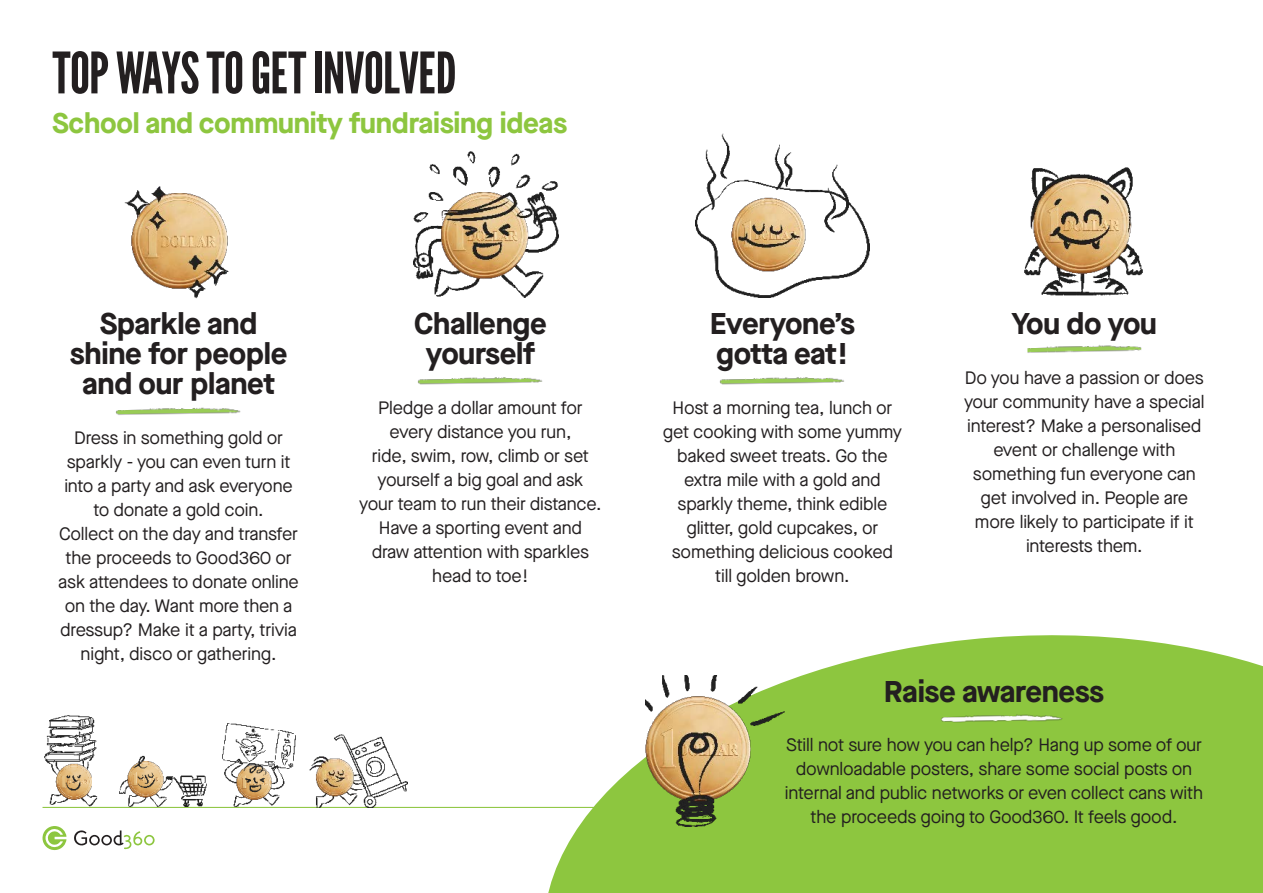
<style>
.page{position:relative;width:1263px;height:893px;background:#fff}
.page>*{position:absolute;margin:0;border:0;box-sizing:border-box;transform-origin:0 0}
.t1{font:57px "League Gothic";letter-spacing:-.02em;color:#231f20}
.t2{font:700 30px/30px "Maison Neue";letter-spacing:-.01em;color:#231f20;text-align:center}
.t3{font:700 28.5px "Maison Neue";letter-spacing:-.01em;color:#8dc63f}
.t4{font:18px/24px "Maison Neue";letter-spacing:-.01em;color:#231f20;text-align:center}
</style>
<div class="page">
<svg style="left:42px;top:826px;width:24px;height:25px"></svg>
<svg style="left:74px;top:830px;width:81px;height:19px"></svg>
<hr style="left:43px;top:807px;width:1177px;height:1px;background:#8dc63f">
<svg style="left:533px;top:635px;width:730px;height:258px;fill:#8dc63f"></svg>
<img style="left:222px;top:723px;width:73px;height:84px">
<img style="left:120px;top:755px;width:87px;height:52px">
<img style="left:44px;top:715px;width:55px;height:92px">
<img style="left:309px;top:735px;width:98px;height:72px">
<img style="left:646px;top:675px;width:138px;height:151px">
<img style="left:940px;top:712px;width:124px;height:15px">
<img style="left:115px;top:407px;width:126px;height:8px">
<img style="left:417px;top:377px;width:126px;height:8px">
<img style="left:719px;top:377px;width:125px;height:8px">
<img style="left:1027px;top:345px;width:114px;height:8px">
<img style="left:413px;top:151px;width:146px;height:147px">
<img style="left:124px;top:186px;width:105px;height:113px">
<img style="left:696px;top:133px;width:173px;height:165px">
<img style="left:1024px;top:167px;width:119px;height:129px">
<h1 class="t1" style="left:52px;top:33px;width:406px">TOP WAYS TO GET INVOLVED</h1>
<h3 class="t3" style="left:52px;top:103px;width:517px">School and community fundraising ideas</h3>
<h2 class="t2" style="left:70px;top:308px;width:219px">Sparkle and shine for people and our planet</h2>
<p class="t4" style="left:58px;top:425px;width:242px">Dress in something gold or sparkly - you can even turn it into a party and ask everyone to donate a gold coin.<br>Collect on the day and transfer the proceeds to Good360 or ask attendees to donate online on the day. Want more then a dressup? Make it a party, trivia night, disco or gathering.</p>
<h2 class="t2" style="left:414px;top:308px;width:134px">Challenge yourself</h2>
<p class="t4" style="left:359px;top:395px;width:244px">Pledge a dollar amount for every distance you run,<br>ride, swim, row, climb or set yourself a big goal and ask your team to run their distance.<br>Have a sporting event and draw attention with sparkles head to toe!</p>
<h2 class="t2" style="left:710px;top:308px;width:147px;text-align:left">Everyone’s gotta eat!</h2>
<p class="t4" style="left:663px;top:395px;width:241px">Host a morning tea, lunch or get cooking with some yummy baked sweet treats. Go the extra mile with a gold and sparkly theme, think edible glitter, gold cupcakes, or something delicious cooked till golden brown.</p>
<h2 class="t2" style="left:1012px;top:308px;width:147px">You do you</h2>
<p class="t4" style="left:964px;top:365px;width:242px">Do you have a passion or does your community have a special interest? Make a personalised event or challenge with something fun everyone can get involved in. People are more likely to participate if it interests them.</p>
<h2 class="t2" style="left:884px;top:675px;width:222px">Raise awareness</h2>
<p class="t4" style="left:785px;top:733px;width:420px">Still not sure how you can help? Hang up some of our downloadable posters, share some social posts on internal and public networks or even collect cans with the proceeds going to Good360. It feels good.</p>
</div>
